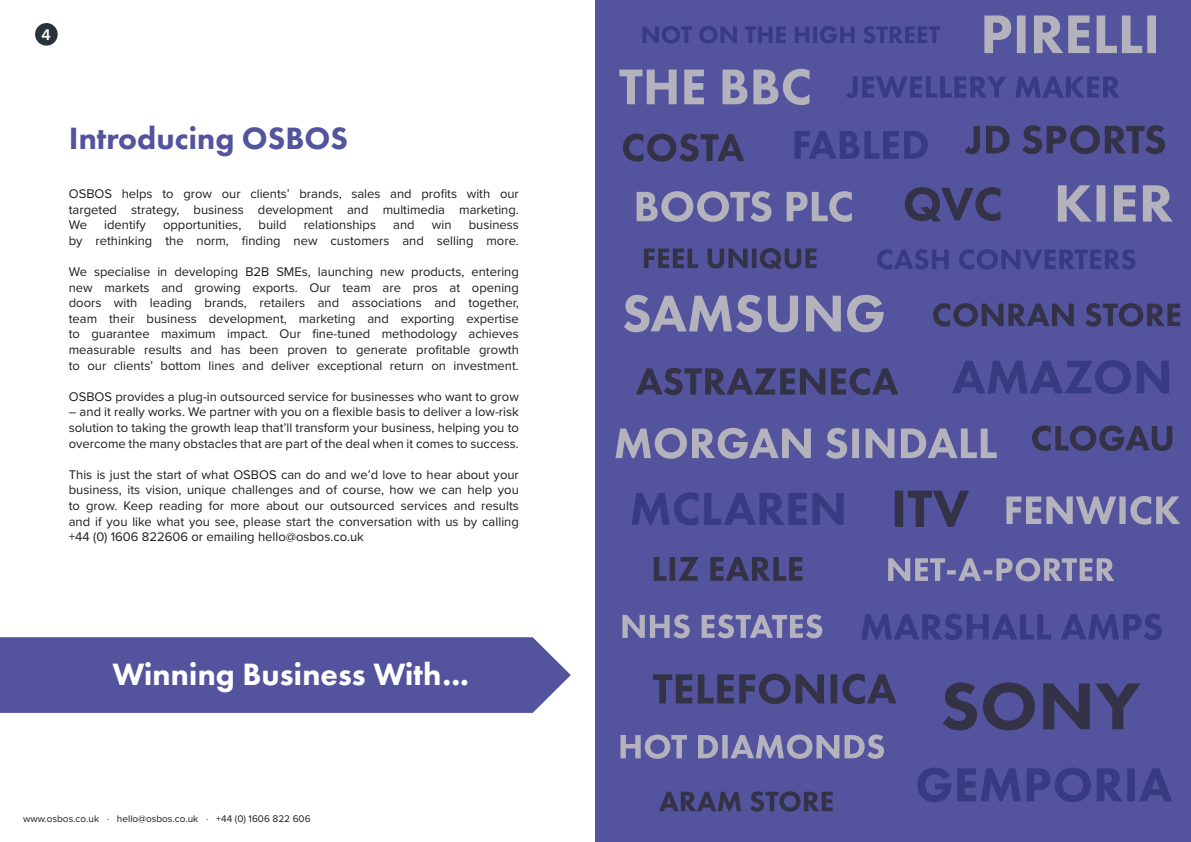
<style>
.page{position:relative;width:1191px;height:842px;background:#fff}
.page>*{position:absolute;margin:0;border:0;box-sizing:border-box;transform-origin:0 0}
.Heading_1{font:800 32px "Futura PT";color:#fff}
.Heading_1-2{font:800 32px "Futura PT";color:#53539e}
.t1{font:600 16px "Proxima Nova";color:#fff}
.t2{font:13px/15.6px "Proxima Nova";color:#1d1d1b;text-align:justify}
.Caption___Footer{font:10px "Proxima Nova";color:#1d1d1b}
</style>
<div class="page">
<div style="left:0;top:637px;width:571px;height:76px;background:#53539e"></div>
<div style="left:595px;top:0;width:596px;height:842px;background:#53539e"></div>
<div style="left:35px;top:23px;width:23px;height:23px;background:#29343a;border-radius:50%"></div>
<svg style="left:623px;top:134px;width:121px;height:28px"></svg>
<svg style="left:644px;top:248px;width:172px;height:21px"></svg>
<svg style="left:794px;top:131px;width:133px;height:28px"></svg>
<svg style="left:933px;top:303px;width:247px;height:24px"></svg>
<svg style="left:877px;top:249px;width:258px;height:21px"></svg>
<svg style="left:904px;top:187px;width:96px;height:35px"></svg>
<svg style="left:846px;top:76px;width:273px;height:22px"></svg>
<svg style="left:619px;top:69px;width:190px;height:36px"></svg>
<svg style="left:624px;top:295px;width:259px;height:37px"></svg>
<svg style="left:615px;top:428px;width:381px;height:31px"></svg>
<svg style="left:888px;top:558px;width:226px;height:23px"></svg>
<svg style="left:653px;top:674px;width:243px;height:30px"></svg>
<svg style="left:943px;top:682px;width:197px;height:48px"></svg>
<svg style="left:965px;top:125px;width:200px;height:29px"></svg>
<svg style="left:642px;top:26px;width:298px;height:18px"></svg>
<svg style="left:659px;top:791px;width:173px;height:21px"></svg>
<svg style="left:917px;top:767px;width:255px;height:35px"></svg>
<svg style="left:1032px;top:425px;width:140px;height:26px"></svg>
<svg style="left:654px;top:557px;width:148px;height:24px"></svg>
<svg style="left:1057px;top:185px;width:115px;height:37px"></svg>
<svg style="left:1006px;top:496px;width:174px;height:29px"></svg>
<svg style="left:984px;top:15px;width:172px;height:38px"></svg>
<svg style="left:620px;top:734px;width:264px;height:25px"></svg>
<svg style="left:861px;top:614px;width:301px;height:26px"></svg>
<svg style="left:622px;top:614px;width:200px;height:24px"></svg>
<svg style="left:636px;top:368px;width:262px;height:27px"></svg>
<svg style="left:894px;top:491px;width:75px;height:36px"></svg>
<svg style="left:631px;top:492px;width:212px;height:33px"></svg>
<svg style="left:636px;top:191px;width:216px;height:31px"></svg>
<svg style="left:952px;top:360px;width:216px;height:34px"></svg>
<p class="t1" style="left:41px;top:23px;width:11px">4</p>
<p class="Heading_1-2" style="left:69px;top:118px;width:281px">Introducing OSBOS</p>
<p class="t2" style="left:69px;top:185px;width:452px">OSBOS helps to grow our clients’ brands, sales and profits with our targeted strategy, business development and multimedia marketing.<br>We</p>
<p class="t2" style="left:104px;top:216px;width:43px">identify</p>
<p class="t2" style="left:163px;top:216px;width:80px">opportunities,</p>
<p class="t2" style="left:258px;top:216px;width:29px">build</p>
<p class="t2" style="left:304px;top:216px;width:74px">relationships</p>
<p class="t2" style="left:393px;top:216px;width:23px">and</p>
<p class="t2" style="left:432px;top:216px;width:21px">win</p>
<p class="t2" style="left:69px;top:216px;width:451px;text-align:right">business<br>by rethinking the norm, finding new customers and selling more.</p>
<p class="t2" style="left:69px;top:263px;width:452px">We specialise in developing B2B SMEs, launching new products, entering new markets and growing exports. Our team are pros at opening doors with leading brands, retailers and associations and together, team their business development, marketing and exporting expertise to guarantee maximum impact. Our fine-tuned methodology achieves measurable results and has been proven to generate profitable growth to our clients’ bottom lines and deliver exceptional return on investment.</p>
<p class="t2" style="left:69px;top:388px;width:451px">OSBOS provides a plug-in outsourced service for businesses who want to grow</p>
<p class="t2" style="left:69px;top:404px;width:452px">– and it really works. We partner with you on a flexible basis to deliver a low-risk solution to taking the growth leap that’ll transform your business, helping you to overcome the many obstacles that are part of the deal when it comes to success.</p>
<p class="t2" style="left:69px;top:466px;width:452px">This is just the start of what OSBOS can do and we’d love to hear about your business, its vision, unique challenges and of course, how we can help you to grow. Keep reading for more about our outsourced services and results and if you like what you see, please start the conversation with us by calling</p>
<p class="t2" style="left:69px;top:528px;width:297px">+44 (0) 1606 822606 or emailing hello@osbos.co.uk</p>
<p class="Heading_1" style="left:112px;top:655px;width:358px">Winning Business With...</p>
<p class="Caption___Footer" style="left:23px;top:811px;width:289px">www.osbos.co.uk · hello@osbos.co.uk · +44 (0) 1606 822 606</p>
</div>
